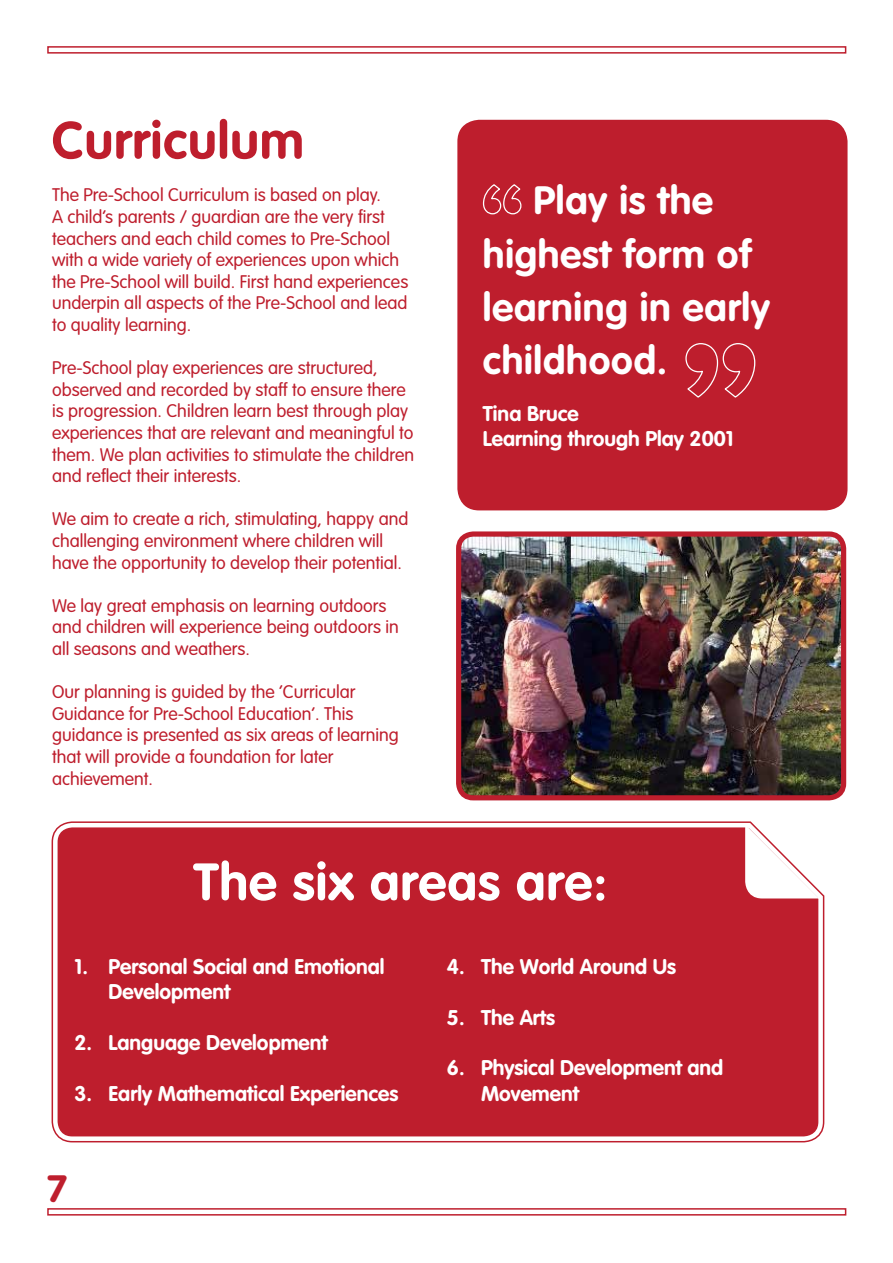
<style>
.page{position:relative;width:893px;height:1263px;background:#fff}
.page>*{position:absolute;margin:0;border:0;box-sizing:border-box;transform-origin:0 0}
.t1{font:51.6px "VAG Rounded Bold";letter-spacing:.02em;color:#fff}
.t2{font:51.6px "VAG Rounded Bold";letter-spacing:.02em;color:#be1e2d}
.t3{font:39px/53.2px "VAG Rounded Bold";letter-spacing:.02em;color:#fff}
.t4{font:37.5px "VAG Rounded Bold";color:#be1e2d}
.t5{font:21px/25.2px "VAG Rounded Bold";color:#fff}
.t6{font:300 18px/21.6px "VAG Rounded";color:#be1e2d}
</style>
<div class="page">
<div style="left:51px;top:821px;width:774px;height:322px;background:#be1e2d"></div>
<svg style="left:745px;top:824px;width:74px;height:74px"></svg>
<div style="left:457px;top:120px;width:390px;height:390px;background:#be1e2d;border-radius:22px"></div>
<svg style="left:482px;top:184px;width:40px;height:31px"></svg>
<svg style="left:685px;top:343px;width:71px;height:55px"></svg>
<img style="left:462px;top:537px;width:378px;height:257px">
<div style="left:456px;top:531px;width:390px;height:269px;border:5px solid #be1e2d;border-radius:15px"></div>
<div style="left:47px;top:1208px;width:799px;height:7px;border:2px solid #be1e2d"></div>
<div style="left:47px;top:46px;width:799px;height:8px;border:2px solid #be1e2d"></div>
<h1 class="t2" style="left:52px;top:110px;width:253px">Curriculum</h1>
<p class="t6" style="left:52px;top:185px;width:358px">The Pre-School Curriculum is based on play.<br>A child’s parents / guardian are the very first teachers and each child comes to Pre-School with a wide variety of experiences upon which the Pre-School will build. First hand experiences underpin all aspects of the Pre-School and lead to quality learning.</p>
<p class="t6" style="left:52px;top:358px;width:364px">Pre-School play experiences are structured, observed and recorded by staff to ensure there is progression. Children learn best through play experiences that are relevant and meaningful to them. We plan activities to stimulate the children and reflect their interests.</p>
<p class="t6" style="left:52px;top:509px;width:358px">We aim to create a rich, stimulating, happy and challenging environment where children will have the opportunity to develop their potential.</p>
<p class="t6" style="left:52px;top:595px;width:348px">We lay great emphasis on learning outdoors and children will experience being outdoors in all seasons and weathers.</p>
<p class="t6" style="left:52px;top:682px;width:348px">Our planning is guided by the ‘Curricular Guidance for Pre-School Education’. This guidance is presented as six areas of learning that will provide a foundation for later achievement.</p>
<h2 class="t3" style="left:483px;top:174px;width:288px;text-indent:51px">Play is the highest form of learning in early childhood.</h2>
<p class="t5" style="left:483px;top:401px;width:252px">Tina Bruce<br>Learning through Play 2001</p>
<h1 class="t1" style="left:194px;top:852px;width:415px">The six areas are:</h1>
<p class="t5" style="left:109px;top:954px;width:277px;text-indent:-34px">1. Personal Social and Emotional<br>Development</p>
<p class="t5" style="left:75px;top:1030px;width:255px">2. Language Development</p>
<p class="t5" style="left:75px;top:1080px;width:325px">3. Early Mathematical Experiences</p>
<h3 class="t4" style="left:47px;top:1167px;width:22px">7</h3>
<p class="t5" style="left:447px;top:954px;width:231px">4. The World Around Us</p>
<p class="t5" style="left:447px;top:1004px;width:110px">5. The Arts</p>
<p class="t5" style="left:481px;top:1055px;width:244px;text-indent:-34px">6. Physical Development and<br>Movement</p>
</div>
